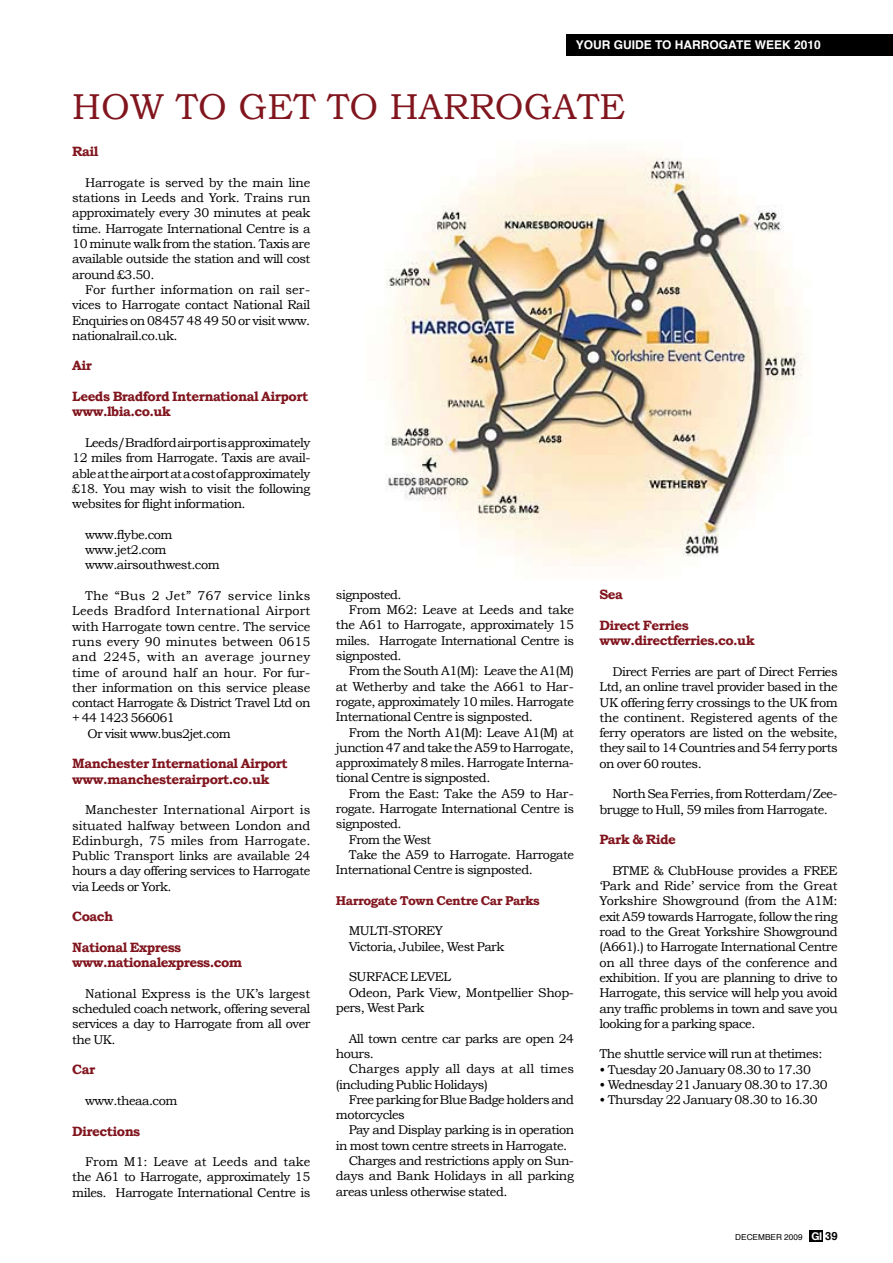
<style>
.page{position:relative;width:893px;height:1263px;background:#fff}
.page>*{position:absolute;margin:0;border:0;box-sizing:border-box;transform-origin:0 0}
.t1{font:36px "Bookman Old Style";color:#81151e}
.t2{font:700 13.5px/15.3px "Bookman Old Style";letter-spacing:-.04em;color:#81151e}
.t3{font:12.75px/15.3px "Bookman Old Style";letter-spacing:-.04em;color:#000;text-align:justify}
.t4{font:12.75px "Bookman Old Style";letter-spacing:-.02em;color:#000}
.t5{font:12.75px/15.3px "Bookman Old Style";color:#000}
.t6{font:12.75px "Bookman Old Style";letter-spacing:-.015em;color:#000}
.t7{font:12.75px "Bookman Old Style";letter-spacing:.015em;color:#000}
.t8{font:12.75px "Bookman Old Style";letter-spacing:.005em;color:#000}
.t9{font:12.75px "Bookman Old Style";letter-spacing:.03em;color:#000}
.t10{font:12.75px "Bookman Old Style";letter-spacing:.025em;color:#000}
.t11{font:12.75px "Bookman Old Style";letter-spacing:-.01em;color:#000}
.t12{font:700 12.75px "Bookman Old Style";letter-spacing:-.04em;color:#81151e}
.t13{font:700 12px "Helvetica";color:#fff}
.t14{font:8.25px "Helvetica";color:#000}
.s1{font-family:"Helvetica Neue";font-weight:700;font-size:10.8px;color:#fff}
.s2{font-weight:700;font-size:11.25px}
</style>
<div class="page">
<div style="left:809px;top:1230px;width:14px;height:11px;background:#000"></div>
<img style="left:385px;top:149px;width:418px;height:417px">
<div style="left:566px;top:34px;width:327px;height:21px;background:#000"></div>
<p class="t13" style="left:576px;top:35px;width:126px">YOUR GUIDE TO HARRO</p>
<p class="t13" style="left:719px;top:35px;width:103px">GATE WEEK 2010</p>
<h1 class="t1" style="left:72px;top:86px;width:554px">HOW TO GET TO HARROGATE</h1>
<p class="t2" style="left:72px;top:144px;width:28px">Rail</p>
<p class="t3" style="left:72px;top:175px;width:240px;text-indent:13px">Harrogate is served by the main line stations in Leeds and York. Trains run approximately every 30 minutes at peak time. Harrogate International Centre is a 10 minute walk from the station. Taxis are available outside the station and will cost around £3.50.</p>
<p class="t3" style="left:72px;top:282px;width:240px;text-indent:13px">For further information on rail ser&shy;vices to Harrogate contact National Rail Enquiries on 08457 48 49 50 or visit www. nationalrail.co.uk.</p>
<p class="t2" style="left:72px;top:358px;width:21px">Air</p>
<p class="t2" style="left:72px;top:389px;width:237px">Leeds Bradford International Airport www.lbia.co.uk</p>
<p class="t3" style="left:72px;top:435px;width:240px;text-indent:13px">Leeds/Bradford airport is approximately 12 miles from Harrogate. Taxis are avail&shy;able at the airport at a cost of approximately £18. You may wish to visit the following websites for flight information.</p>
<p class="t3" style="left:85px;top:527px;width:136px;text-align:left">www.flybe.com www.jet2.com www.airsouthwest.com</p>
<p class="t10" style="left:85px;top:588px;width:227px">The “Bus 2 Jet” 767 service links</p>
<p class="t7" style="left:72px;top:604px;width:240px">Leeds Bradford International Airport</p>
<p class="t6" style="left:72px;top:619px;width:240px">with Harrogate town centre. The service</p>
<p class="t5" style="left:72px;top:634px;width:240px">runs every 90 minutes between 0615</p>
<p class="t9" style="left:72px;top:650px;width:240px">and 2245, with an average journey</p>
<p class="t8" style="left:72px;top:665px;width:240px">time of around half an hour. For fur-</p>
<p class="t4" style="left:72px;top:680px;width:240px">ther information on this service please</p>
<p class="t3" style="left:72px;top:695px;width:240px">contact Harrogate &amp; District Travel Ltd on</p>
<p class="t3" style="left:72px;top:710px;width:104px">+ 44 1423 566061</p>
<p class="t3" style="left:88px;top:726px;width:145px">Or visit www.bus2jet.com</p>
<p class="t2" style="left:72px;top:756px;width:217px">Manchester International Airport www.manchesterairport.co.uk</p>
<p class="t3" style="left:72px;top:802px;width:240px;text-indent:13px">Manchester International Airport is situated halfway between London and Edinburgh, 75 miles from Harrogate.<br>Public Transport links are available 24 hours a day offering services to Harrogate via Leeds or York.</p>
<p class="t2" style="left:72px;top:909px;width:43px">Coach</p>
<p class="t2" style="left:72px;top:939px;width:172px">National Express www.nationalexpress.com</p>
<p class="t3" style="left:72px;top:986px;width:240px;text-indent:13px">National Express is the UK’s largest scheduled coach network, offering several services a day to Harrogate from all over the UK.</p>
<p class="t2" style="left:72px;top:1062px;width:24px">Car</p>
<p class="t3" style="left:85px;top:1093px;width:94px">www.theaa.com</p>
<p class="t2" style="left:72px;top:1123px;width:70px">Directions</p>
<p class="t3" style="left:72px;top:1154px;width:240px;text-indent:13px">From M1: Leave at Leeds and take the A61 to Harrogate, approximately 15 miles. Harrogate International Centre is</p>
<p class="t3" style="left:336px;top:587px;width:67px">signposted.</p>
<p class="t11" style="left:349px;top:602px;width:227px">From M62: Leave at Leeds and take</p>
<p class="t3" style="left:336px;top:617px;width:240px">the A61 to Harrogate, approximately 15</p>
<p class="t3" style="left:336px;top:633px;width:240px">miles. Harrogate International Centre is</p>
<p class="t3" style="left:336px;top:648px;width:67px">signposted.</p>
<p class="t3" style="left:349px;top:663px;width:227px">From the South A1(M): Leave the A1(M)</p>
<p class="t3" style="left:336px;top:679px;width:240px">at Wetherby and take the A661 to Har-</p>
<p class="t3" style="left:336px;top:694px;width:240px">rogate, approximately 10 miles. Harrogate</p>
<p class="t3" style="left:336px;top:709px;width:198px">International Centre is signposted.</p>
<p class="t3" style="left:349px;top:724px;width:227px">From the North A1(M): Leave A1(M) at</p>
<p class="t3" style="left:336px;top:740px;width:240px">junction 47 and take the A59 to Harrogate,</p>
<p class="t3" style="left:336px;top:755px;width:240px">approximately 8 miles. Harrogate Interna-</p>
<p class="t3" style="left:336px;top:770px;width:156px">tional Centre is signposted.</p>
<p class="t3" style="left:349px;top:786px;width:227px">From the East: Take the A59 to Har-</p>
<p class="t3" style="left:336px;top:801px;width:240px">rogate. Harrogate International Centre is</p>
<p class="t3" style="left:336px;top:816px;width:67px">signposted.</p>
<p class="t3" style="left:349px;top:832px;width:84px">From the West</p>
<p class="t3" style="left:349px;top:847px;width:227px">Take the A59 to Harrogate. Harrogate</p>
<p class="t3" style="left:336px;top:862px;width:198px">International Centre is signposted.</p>
<p class="t12" style="left:336px;top:893px;width:205px">Harrogate Town Centre Car Parks</p>
<p class="t3" style="left:349px;top:923px;width:157px">MULTI-STOREY<br>Victoria, Jubilee, West Park</p>
<p class="t3" style="left:349px;top:969px;width:104px">SURFACE LEVEL</p>
<p class="t4" style="left:349px;top:985px;width:227px">Odeon, Park View, Montpellier Shop-</p>
<p class="t3" style="left:336px;top:1000px;width:90px">pers, West Park</p>
<p class="t3" style="left:336px;top:1030px;width:240px;text-indent:13px">All town centre car parks are open 24 hours.</p>
<p class="t5" style="left:336px;top:1061px;width:240px;text-indent:13px">Charges apply all days at all times (including Public Holidays)</p>
<p class="t3" style="left:336px;top:1092px;width:240px;text-indent:13px">Free parking for Blue Badge holders and motorcycles</p>
<p class="t3" style="left:349px;top:1122px;width:227px">Pay and Display parking is in operation</p>
<p class="t3" style="left:336px;top:1138px;width:233px">in most town centre streets in Harrogate.</p>
<p class="t3" style="left:349px;top:1153px;width:227px">Charges and restrictions apply on Sun-</p>
<p class="t4" style="left:336px;top:1169px;width:240px">days and Bank Holidays in all parking</p>
<p class="t3" style="left:336px;top:1183px;width:173px">areas unless otherwise stated.</p>
<p class="t2" style="left:600px;top:587px;width:25px">Sea</p>
<p class="t2" style="left:600px;top:617px;width:156px">Direct Ferries www.directferries.co.uk</p>
<p class="t3" style="left:600px;top:664px;width:240px;text-indent:13px">Direct Ferries are part of Direct Ferries Ltd, an online travel provider based in the UK offering ferry crossings to the UK from the continent. Registered agents of the ferry operators are listed on the website, they sail to 14 Countries and 54 ferry ports on over 60 routes.</p>
<p class="t3" style="left:600px;top:786px;width:240px;text-indent:13px">North Sea Ferries, from Rotterdam/Zee&shy;brugge to Hull, 59 miles from Harrogate.</p>
<p class="t2" style="left:600px;top:832px;width:78px">Park &amp; Ride</p>
<p class="t3" style="left:600px;top:863px;width:240px;text-indent:13px">BTME &amp; ClubHouse provides a FREE ‘Park and Ride’ service from the Great Yorkshire Showground (from the A1M: exit A59 towards Harrogate, follow the ring road to the Great Yorkshire Showground (A661).) to Harrogate International Centre on all three days of the conference and exhibition. If you are planning to drive to Harrogate, this service will help you avoid any traffic problems in town and save you looking for a parking space.</p>
<p class="t3" style="left:600px;top:1046px;width:224px">The shuttle service will run at thetimes:</p>
<p class="t3" style="left:600px;top:1062px;width:213px">• Tuesday 20 January 08.30 to 17.30</p>
<p class="t3" style="left:600px;top:1077px;width:230px">• Wednesday 21 January 08.30 to 17.30</p>
<p class="t3" style="left:600px;top:1092px;width:220px">• Thursday 22 January 08.30 to 16.30</p>
<p class="t14" style="left:735px;top:1231px;width:104px">DECEMBER 2009 <span class="s1">GI</span> <span class="s2">39</span></p>
</div>
